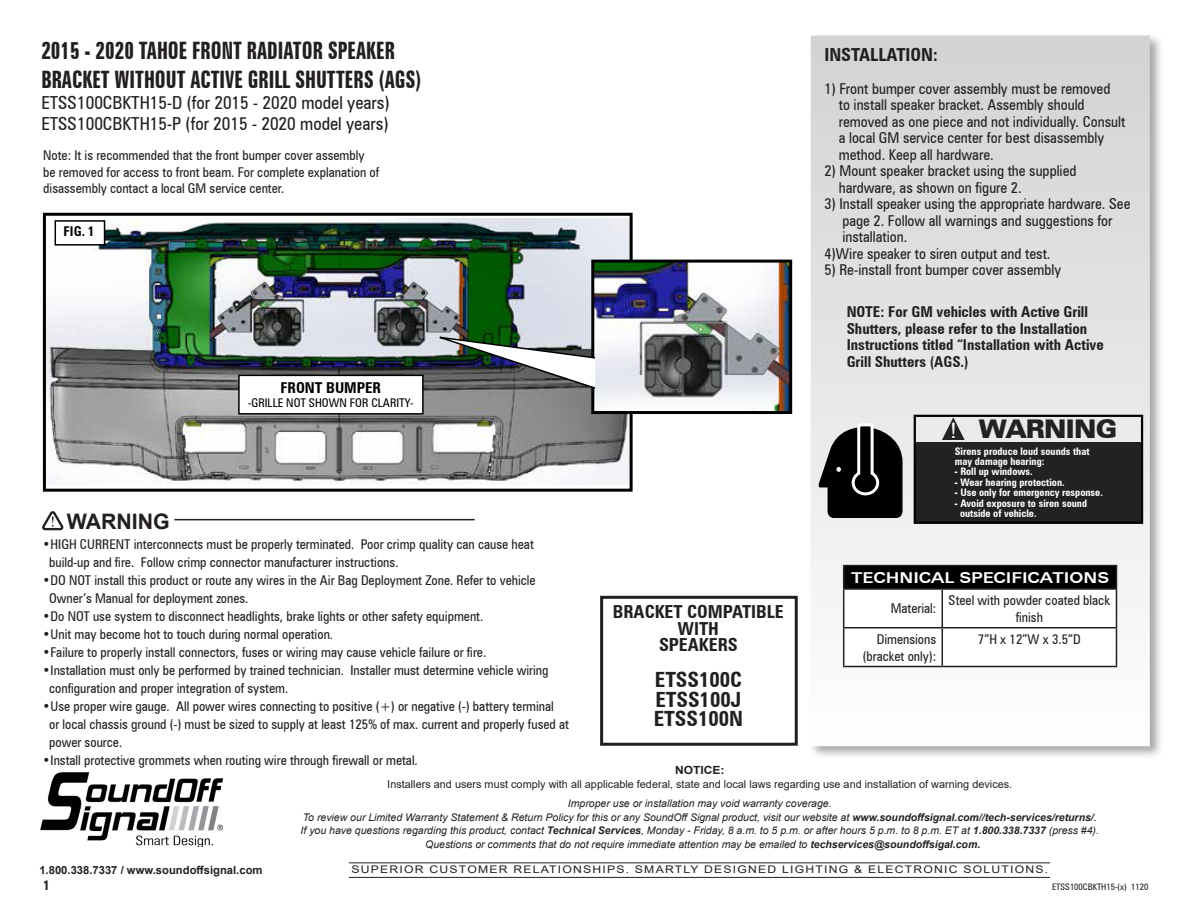
<style>
.page{position:relative;width:1188px;height:918px;background:#fff}
.page>*{position:absolute;margin:0;border:0;box-sizing:border-box;transform-origin:0 0}
.t1{font:900 expanded 25.8px "Zurich BT";color:#242121;scale:.85 1}
.t2{font:700 extra-condensed 24px/28.8px "Zurich BT";color:#231f20;scale:.91 1}
.t3{font:700 21.3px "Arial";color:#231f20}
.Imp_Info_-_line_2{font:700 condensed 21px "Zurich BT";color:#231f20}
.t4{font:condensed 18px/21px "Zurich BT";color:#231f20}
.Imp_Info_-_line_2-2{font:700 condensed 18px "Zurich BT";color:#231f20}
.Install_Oper_TITLE{font:700 condensed 18px "Zurich BT";color:#231f20}
.Install_Oper_TITLE-2{font:condensed 15px "Zurich BT";color:#231f20}
.Imp_Info_-_line_2-3{font:700 condensed 15px/16.5px "Zurich BT";color:#231f20}
.Imp_Info_-_line_2-4{font:700 expanded 15px "Zurich BT";color:#fff}
.t5{font:700 condensed 15px "Zurich BT";color:#000}
.Imp_Info_-_line_2-5{font:condensed 13.5px/18px "Zurich BT";color:#231f20}
.t6{font:700 condensed 13.5px "Zurich BT";color:#000}
.Imp_Info_-_line_2-6{font:700 condensed 13.5px "Zurich BT";color:#231f20}
.t7{font:condensed 12px "Zurich BT";color:#000}
.t8{font:700 11.25px "Arial";color:#231f20}
.t9{font:700 11.25px "Arial";color:#231f20;scale:1.07 1}
.t10{font:10.8px "Arial";color:#231f20}
.t11{font:italic 10.5px/13.5px "Arial";color:#231f20;text-align:center}
.t12{font:10.5px "Arial";letter-spacing:.1em;color:#231f20;scale:1.16 1}
.t13{font:700 condensed 10.35px/10.4px "Zurich BT";color:#fff}
.t14{font:condensed 9px "Zurich BT";color:#231f20}
.s1{font-family:"Arial";font-weight:400;font-stretch:normal;font-size:21.45px;color:#fff}
.s2{font-weight:700}
</style>
<div class="page">
<img style="left:41px;top:772px;width:182px;height:74px">
<hr style="left:174px;top:519px;width:301px;height:1px;background:#231f20">
<svg style="left:42px;top:511px;width:22px;height:20px"></svg>
<hr style="left:349px;top:877px;width:701px;height:1px;background:#231f20">
<hr style="left:349px;top:862px;width:701px;height:1px;background:#231f20">
<div style="left:808px;top:33px;width:355px;height:727px;background:#231f20;opacity:.4"></div>
<div style="left:811px;top:36px;width:339px;height:710px;background:linear-gradient(to bottom,#d0d1d4,#fafafa)"></div>
<svg style="left:942px;top:418px;width:23px;height:22px"></svg>
<div style="left:915px;top:443px;width:227px;height:80px;background:#242121"></div>
<div style="left:914px;top:415px;width:229px;height:109px;border:2px solid #000"></div>
<svg style="left:818px;top:413px;width:85px;height:105px;background:#4f5050"></svg>
<hr style="left:843px;top:565px;width:99px;height:1px;background:#231f20">
<hr style="left:942px;top:565px;width:175px;height:1px;background:#231f20">
<svg style="left:843px;top:566px;width:274px;height:101px"></svg>
<div style="left:600px;top:596px;width:198px;height:150px;border:3px solid #231f20"></div>
<img style="left:47px;top:218px;width:582px;height:266px">
<div style="left:43px;top:213px;width:590px;height:279px;border:3px solid #000"></div>
<div style="left:55px;top:221px;width:50px;height:24px;background:#fff"></div>
<div style="left:55px;top:220px;width:50px;height:26px;border:2px solid #000"></div>
<div style="left:239px;top:375px;width:184px;height:39px;background:#fff"></div>
<div style="left:238px;top:375px;width:186px;height:40px;border:2px solid #000"></div>
<img style="left:595px;top:264px;width:193px;height:146px">
<div style="left:591px;top:260px;width:201px;height:154px;border:3px solid #000"></div>
<img style="left:424px;top:334px;width:173px;height:56px">
<h2 class="t2" style="left:41px;top:37px;width:419px">2015 - 2020 TAHOE FRONT RADIATOR SPEAKER<br>BRACKET WITHOUT ACTIVE GRILL SHUTTERS (AGS)</h2>
<h3 class="t4" style="left:41px;top:92px;width:350px">ETSS100CBKTH15-D (for 2015 - 2020 model years)<br>ETSS100CBKTH15-P (for 2015 - 2020 model years)</h3>
<p class="Imp_Info_-_line_2-5" style="left:43px;top:146px;width:323px">Note: It is recommended that the front bumper cover assembly</p>
<p class="Imp_Info_-_line_2-5" style="left:43px;top:163px;width:338px">be removed for access to front beam. For complete explanation of</p>
<p class="Imp_Info_-_line_2-5" style="left:43px;top:179px;width:243px">disassembly contact a local GM service center.</p>
<p class="t6" style="left:63px;top:223px;width:33px">FIG. 1</p>
<h3 class="t3" style="left:67px;top:506px;width:105px">WARNING</h3>
<p class="t5" style="left:280px;top:379px;width:102px">FRONT BUMPER</p>
<p class="t7" style="left:248px;top:395px;width:167px">-GRILLE NOT SHOWN FOR CLARITY-</p>
<p class="Install_Oper_TITLE" style="left:824px;top:44px;width:115px">INSTALLATION:</p>
<p class="Install_Oper_TITLE-2" style="left:824px;top:80px;width:288px">1) Front bumper cover assembly must be removed</p>
<p class="Install_Oper_TITLE-2" style="left:839px;top:96px;width:247px">to install speaker bracket. Assembly should</p>
<p class="Install_Oper_TITLE-2" style="left:839px;top:113px;width:288px">removed as one piece and not individually. Consult</p>
<p class="Install_Oper_TITLE-2" style="left:839px;top:129px;width:267px">a local GM service center for best disassembly</p>
<p class="Install_Oper_TITLE-2" style="left:839px;top:146px;width:156px">method. Keep all hardware.</p>
<p class="Install_Oper_TITLE-2" style="left:824px;top:162px;width:254px">2) Mount speaker bracket using the supplied</p>
<p class="Install_Oper_TITLE-2" style="left:839px;top:179px;width:185px">hardware, as shown on figure 2.</p>
<p class="Install_Oper_TITLE-2" style="left:824px;top:195px;width:308px">3) Install speaker using the appropriate hardware. See</p>
<p class="Install_Oper_TITLE-2" style="left:842px;top:212px;width:272px">page 2. Follow all warnings and suggestions for</p>
<p class="Install_Oper_TITLE-2" style="left:842px;top:228px;width:67px">installation.</p>
<p class="Install_Oper_TITLE-2" style="left:824px;top:245px;width:228px">4)Wire speaker to siren output and test.</p>
<p class="Install_Oper_TITLE-2" style="left:824px;top:261px;width:238px">5) Re-install front bumper cover assembly</p>
<p class="Imp_Info_-_line_2-3" style="left:847px;top:303px;width:258px">NOTE: For GM vehicles with Active Grill Shutters, please refer to the Installation Instructions titled “Installation with Active Grill Shutters (AGS.)</p>
<h1 class="t1" style="left:950px;top:414px;width:197px"><span class="s1">!</span> WARNING</h1>
<p class="t13" style="left:955px;top:446px;width:136px">Sirens produce loud sounds that may damage hearing:</p>
<p class="t13" style="left:955px;top:466px;width:79px">- Roll up windows.</p>
<p class="t13" style="left:955px;top:477px;width:111px">- Wear hearing protection.</p>
<p class="t13" style="left:955px;top:487px;width:150px">- Use only for emergency response.</p>
<p class="t13" style="left:960px;top:498px;width:129px;text-indent:-5px">- Avoid exposure to siren sound outside of vehicle.</p>
<p class="Imp_Info_-_line_2-5" style="left:49px;top:535px;width:486px;text-indent:-6px">•HIGH CURRENT interconnects must be properly terminated. Poor crimp quality can cause heat build-up and fire. Follow crimp connector manufacturer instructions.</p>
<p class="Imp_Info_-_line_2-5" style="left:49px;top:571px;width:488px;text-indent:-6px">•DO NOT install this product or route any wires in the Air Bag Deployment Zone. Refer to vehicle<br>Owner’s Manual for deployment zones.</p>
<p class="Imp_Info_-_line_2-5" style="left:43px;top:607px;width:442px">•Do NOT use system to disconnect headlights, brake lights or other safety equipment.</p>
<p class="Imp_Info_-_line_2-5" style="left:43px;top:625px;width:292px">•Unit may become hot to touch during normal operation.</p>
<p class="Imp_Info_-_line_2-5" style="left:43px;top:643px;width:445px">•Failure to properly install connectors, fuses or wiring may cause vehicle failure or fire.</p>
<p class="Imp_Info_-_line_2-5" style="left:49px;top:661px;width:501px;text-indent:-6px">•Installation must only be performed by trained technician. Installer must determine vehicle wiring configuration and proper integration of system.</p>
<p class="Imp_Info_-_line_2-5" style="left:49px;top:697px;width:521px;text-indent:-6px">•Use proper wire gauge. All power wires connecting to positive (+) or negative (-) battery terminal<br>or local chassis ground (-) must be sized to supply at least 125% of max. current and properly fused at power source.</p>
<p class="Imp_Info_-_line_2-5" style="left:43px;top:751px;width:377px">•Install protective grommets when routing wire through firewall or metal.</p>
<p class="Imp_Info_-_line_2-4" style="left:851px;top:569px;width:259px">TECHNICAL SPECIFICATIONS</p>
<p class="Imp_Info_-_line_2-5" style="left:891px;top:600px;width:47px">Material:</p>
<p class="Imp_Info_-_line_2-5" style="left:949px;top:591px;width:163px">Steel with powder coated black</p>
<p class="Imp_Info_-_line_2-5" style="left:1016px;top:608px;width:29px">finish</p>
<p class="Imp_Info_-_line_2-2" style="left:613px;top:601px;width:172px">BRACKET COMPATIBLE</p>
<p class="Imp_Info_-_line_2-2" style="left:678px;top:617px;width:42px">WITH</p>
<p class="Imp_Info_-_line_2-2" style="left:659px;top:634px;width:80px">SPEAKERS</p>
<p class="Imp_Info_-_line_2" style="left:655px;top:667px;width:89px">ETSS100C</p>
<p class="Imp_Info_-_line_2" style="left:655px;top:686px;width:87px">ETSS100J</p>
<p class="Imp_Info_-_line_2" style="left:654px;top:706px;width:91px">ETSS100N</p>
<p class="Imp_Info_-_line_2-5" style="left:877px;top:630px;width:61px">Dimensions</p>
<p class="Imp_Info_-_line_2-5" style="left:863px;top:647px;width:75px">(bracket only):</p>
<p class="Imp_Info_-_line_2-5" style="left:978px;top:630px;width:104px">7”H x 12”W x 3.5”D</p>
<p class="t9" style="left:675px;top:762px;width:48px">NOTICE:</p>
<p class="t10" style="left:387px;top:777px;width:626px">Installers and users must comply with all applicable federal, state and local laws regarding use and installation of warning devices.</p>
<p class="t11" style="left:301px;top:797px;width:800px">Improper use or installation may void warranty coverage.<br>To review our Limited Warranty Statement &amp; Return Policy for this or any SoundOff Signal product, visit our website at <span class="s2">www.soundoffsignal.com//tech-services/returns/</span>.<br>If you have questions regarding this product, contact <span class="s2">Technical Services</span>, Monday - Friday, 8 a.m. to 5 p.m. or after hours 5 p.m. to 8 p.m. ET at <span class="s2">1.800.338.7337</span> (press #4).<br>Questions or comments that do not require immediate attention may be emailed to <span class="s2">techservices@soundoffsigal.com.</span></p>
<p class="t12" style="left:352px;top:862px;width:602px">SUPERIOR CUSTOMER RELATIONSHIPS. SMARTLY DESIGNED LIGHTING &amp; ELECTRONIC SOLUTIONS.</p>
<p class="t8" style="left:39px;top:862px;width:225px">1.800.338.7337 / www.soundoffsignal.com</p>
<p class="Imp_Info_-_line_2-6" style="left:43px;top:877px;width:8px">1</p>
<p class="t14" style="left:1052px;top:882px;width:98px">ETSS100CBKTH15-(x) 1120</p>
</div>
